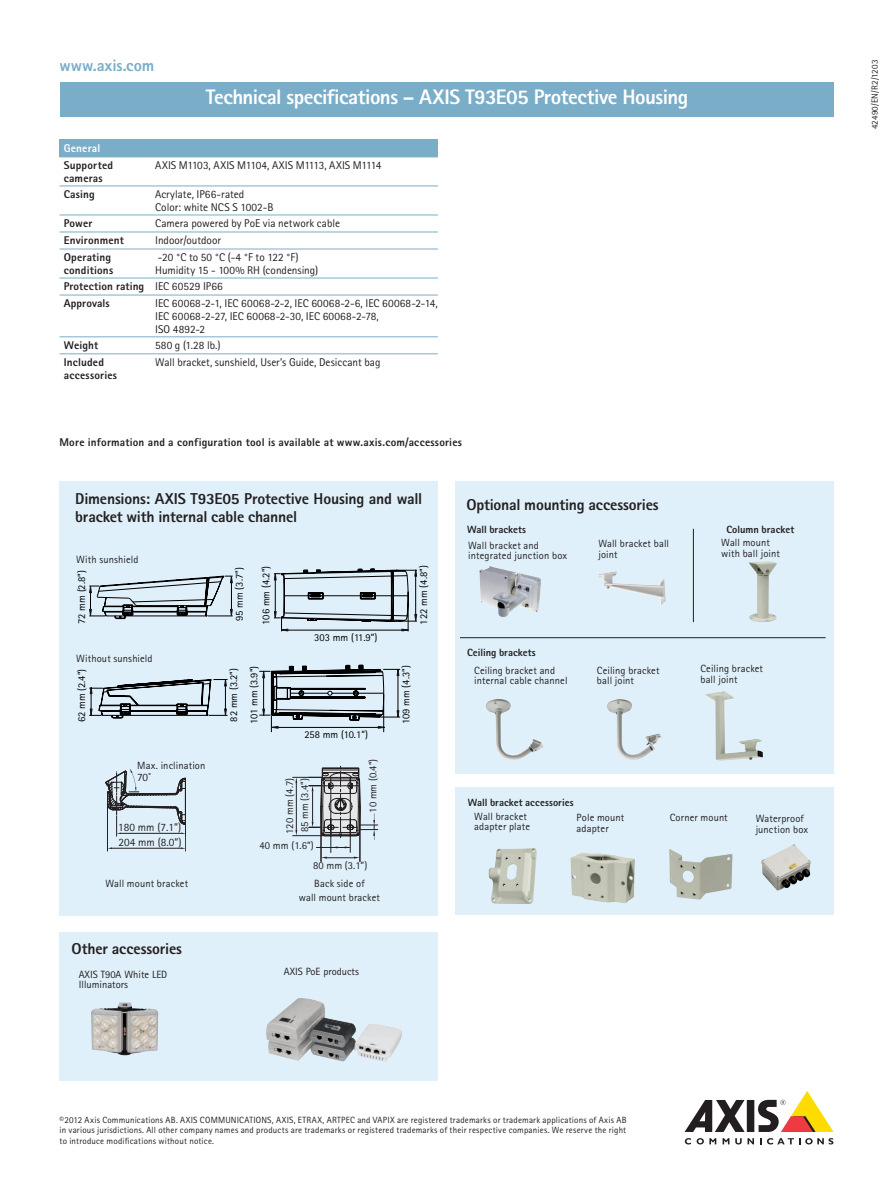
<style>
.page{position:relative;width:893px;height:1191px;background:#fff}
.page>*{position:absolute;margin:0;border:0;box-sizing:border-box;transform-origin:0 0}
.t1{font:800 21px "Rotis Sans Serif Pro";letter-spacing:-.025em;color:#fff}
.t2{font:800 16.5px "Rotis Sans Serif Pro";letter-spacing:-.005em;color:#7aadc8}
.t3{font:800 15.75px/18px "Rotis Sans Serif Pro";letter-spacing:-.01em;color:#231f20}
.t4{font:11.25px/12.8px "Rotis Sans Serif Pro";color:#231f20}
.t5{font:800 11.25px/12.8px "Rotis Sans Serif Pro";letter-spacing:.015em;color:#231f20}
.t6{font:11.25px "Rotis Sans Serif Pro";letter-spacing:-.02em;color:#231f20}
.t7{font:800 11.25px "Rotis Sans Serif Pro";letter-spacing:.015em;color:#fff}
.t8{font:10.65px/15px "Rotis Sans Serif Pro";color:#231f20}
.t9{font:10.5px/10.5px "Rotis Sans Serif Pro";letter-spacing:.01em;color:#231f20}
.t10{font:10.5px/20.5px "Rotis Sans Serif Pro";color:#000}
.t11{font:800 10.5px "Rotis Sans Serif Pro";letter-spacing:.005em;color:#231f20}
.t12{font:9px/10.8px "Rotis Sans Serif Pro";letter-spacing:.02em;color:#231f20;text-align:justify}
.s1{font-weight:400}
</style>
<div class="page">
<div style="left:747px;top:1100px;width:7px;height:32px;background:#231f20"></div>
<svg style="left:685px;top:1100px;width:60px;height:32px"></svg>
<svg style="left:758px;top:1091px;width:75px;height:41px"></svg>
<svg style="left:685px;top:1138px;width:6px;height:6px"></svg>
<svg style="left:697px;top:1138px;width:19px;height:6px"></svg>
<svg style="left:723px;top:1138px;width:6px;height:6px"></svg>
<svg style="left:735px;top:1138px;width:19px;height:6px"></svg>
<svg style="left:760px;top:1138px;width:73px;height:6px"></svg>
<div style="left:60px;top:82px;width:773px;height:34px;background:#7aadc8"></div>
<div style="left:60px;top:140px;width:378px;height:17px;background:#7aadc8"></div>
<svg style="left:60px;top:185px;width:378px;height:170px"></svg>
<hr style="left:60px;top:157px;width:95px;height:1px;background:#7aadc8">
<hr style="left:155px;top:157px;width:283px;height:1px;background:#7aadc8">
<hr style="left:60px;top:186px;width:95px;height:1px;background:#7aadc8">
<hr style="left:155px;top:186px;width:283px;height:1px;background:#7aadc8">
<hr style="left:60px;top:215px;width:95px;height:1px;background:#7aadc8">
<hr style="left:155px;top:215px;width:283px;height:1px;background:#7aadc8">
<hr style="left:60px;top:232px;width:95px;height:1px;background:#7aadc8">
<hr style="left:155px;top:232px;width:283px;height:1px;background:#7aadc8">
<hr style="left:60px;top:249px;width:95px;height:1px;background:#7aadc8">
<hr style="left:155px;top:249px;width:283px;height:1px;background:#7aadc8">
<hr style="left:60px;top:278px;width:95px;height:1px;background:#7aadc8">
<hr style="left:155px;top:278px;width:283px;height:1px;background:#7aadc8">
<hr style="left:60px;top:295px;width:95px;height:1px;background:#7aadc8">
<hr style="left:155px;top:295px;width:283px;height:1px;background:#7aadc8">
<hr style="left:60px;top:336px;width:95px;height:1px;background:#7aadc8">
<hr style="left:155px;top:336px;width:283px;height:1px;background:#7aadc8">
<hr style="left:60px;top:353px;width:95px;height:1px;background:#7aadc8">
<hr style="left:155px;top:353px;width:283px;height:1px;background:#7aadc8">
<div style="left:60px;top:481px;width:378px;height:434px;background:#dff0fa"></div>
<div style="left:455px;top:481px;width:378px;height:292px;background:#dff0fa"></div>
<div style="left:455px;top:787px;width:378px;height:128px;background:#dff0fa"></div>
<div style="left:60px;top:932px;width:378px;height:149px;background:#dff0fa"></div>
<hr style="left:460px;top:637px;width:366px;height:1px;background:#231f20">
<img style="left:607px;top:699px;width:55px;height:61px">
<img style="left:705px;top:691px;width:58px;height:70px">
<img style="left:749px;top:561px;width:28px;height:61px">
<img style="left:479px;top:566px;width:62px;height:51px">
<img style="left:485px;top:699px;width:58px;height:61px">
<img style="left:598px;top:571px;width:68px;height:34px">
<img style="left:761px;top:844px;width:50px;height:46px">
<img style="left:669px;top:849px;width:64px;height:50px">
<img style="left:570px;top:852px;width:65px;height:51px">
<img style="left:488px;top:848px;width:49px;height:56px">
<img style="left:91px;top:1002px;width:67px;height:53px">
<img style="left:266px;top:998px;width:136px;height:64px">
<hr style="left:693px;top:529px;width:1px;height:93px;background:#231f20">
<svg style="left:89px;top:568px;width:328px;height:64px"></svg>
<svg style="left:89px;top:664px;width:311px;height:68px"></svg>
<hr style="left:293px;top:835px;width:32px;height:1px;background:#231f20">
<hr style="left:293px;top:777px;width:32px;height:1px;background:#231f20">
<svg style="left:295px;top:777px;width:2px;height:58px"></svg>
<hr style="left:325px;top:857px;width:30px;height:1px;background:#231f20">
<hr style="left:316px;top:847px;width:34px;height:1px;background:#231f20">
<hr style="left:321px;top:806px;width:1px;height:55px;background:#231f20">
<hr style="left:360px;top:806px;width:1px;height:55px;background:#231f20">
<hr style="left:331px;top:794px;width:1px;height:58px;background:#231f20">
<hr style="left:350px;top:778px;width:1px;height:74px;background:#231f20">
<svg style="left:309px;top:766px;width:69px;height:74px"></svg>
<svg style="left:105px;top:769px;width:81px;height:82px"></svg>
<h2 class="t2" style="left:60px;top:55px;width:96px">www.axis.com</h2>
<h1 class="t1" style="left:206px;top:84px;width:484px">Technical specifications – AXIS T93E05 Protective Housing</h1>
<p class="t7" style="left:64px;top:141px;width:38px">General</p>
<p class="t5" style="left:64px;top:159px;width:51px">Supported cameras</p>
<p class="t6" style="left:155px;top:158px;width:228px">AXIS M1103, AXIS M1104, AXIS M1113, AXIS M1114</p>
<p class="t5" style="left:64px;top:188px;width:33px">Casing</p>
<p class="t4" style="left:155px;top:188px;width:120px">Acrylate, IP66-rated<br>Color: white NCS S 1002-B</p>
<p class="t5" style="left:64px;top:217px;width:30px">Power</p>
<p class="t4" style="left:155px;top:217px;width:186px">Camera powered by PoE via network cable</p>
<p class="t5" style="left:64px;top:234px;width:62px">Environment</p>
<p class="t4" style="left:155px;top:234px;width:67px">Indoor/outdoor</p>
<p class="t5" style="left:64px;top:251px;width:51px">Operating conditions</p>
<p class="t4" style="left:155px;top:251px;width:165px">-20 °C to 50 °C (-4 °F to 122 °F)<br>Humidity 15 - 100% RH (condensing)</p>
<p class="t5" style="left:64px;top:278px;width:161px;line-height:17px">Protection rating <span class="s1">IEC 60529 IP66<br></span>Approvals</p>
<p class="t4" style="left:155px;top:297px;width:284px">IEC 60068-2-1, IEC 60068-2-2, IEC 60068-2-6, IEC 60068-2-14,<br>IEC 60068-2-27, IEC 60068-2-30, IEC 60068-2-78,<br>ISO 4892-2</p>
<p class="t5" style="left:64px;top:338px;width:36px">Weight</p>
<p class="t4" style="left:155px;top:339px;width:67px">580 g (1.28 lb.)</p>
<p class="t5" style="left:64px;top:355px;width:55px">Included accessories</p>
<p class="t4" style="left:155px;top:356px;width:227px">Wall bracket, sunshield, User’s Guide, Desiccant bag</p>
<p class="t5" style="left:60px;top:435px;width:404px">More information and a configuration tool is available at www.axis.com/accessories</p>
<h3 class="t3" style="left:75px;top:490px;width:348px">Dimensions: AXIS T93E05 Protective Housing and wall bracket with internal cable channel</h3>
<p class="t9" style="left:76px;top:554px;width:64px">With sunshield</p>
<p class="t10" style="left:71px;top:624px;width:55px;rotate:-90deg">72 mm (2.8”)</p>
<p class="t10" style="left:229px;top:621px;width:55px;rotate:-90deg">95 mm (3.7”)</p>
<p class="t10" style="left:414px;top:624px;width:61px;rotate:-90deg">122 mm (4.8”)</p>
<p class="t10" style="left:314px;top:627px;width:65px">303 mm (11.9”)</p>
<p class="t10" style="left:396px;top:724px;width:60px;rotate:-90deg">109 mm (4.3”)</p>
<p class="t10" style="left:304px;top:724px;width:65px">258 mm (10.1”)</p>
<p class="t10" style="left:256px;top:624px;width:60px;rotate:-90deg">106 mm (4.2”)</p>
<p class="t9" style="left:76px;top:653px;width:78px">Without sunshield</p>
<p class="t10" style="left:223px;top:724px;width:59px;rotate:-90deg">82 mm (3.2”)<br>101 mm (3.9”)</p>
<p class="t10" style="left:71px;top:722px;width:55px;rotate:-90deg">62 mm (2.4”)</p>
<h3 class="t3" style="left:466px;top:495px;width:194px">Optional mounting accessories</h3>
<p class="t11" style="left:467px;top:522px;width:61px">Wall brackets</p>
<p class="t9" style="left:468px;top:540px;width:101px">Wall bracket and integrated junction box</p>
<p class="t9" style="left:598px;top:538px;width:72px">Wall bracket ball joint</p>
<p class="t11" style="left:467px;top:646px;width:70px">Ceiling brackets</p>
<p class="t9" style="left:474px;top:665px;width:95px">Ceiling bracket and internal cable channel</p>
<p class="t9" style="left:597px;top:665px;width:64px">Ceiling bracket ball joint</p>
<p class="t11" style="left:726px;top:522px;width:69px">Column bracket</p>
<p class="t9" style="left:721px;top:537px;width:60px">Wall mount with ball joint</p>
<p class="t9" style="left:700px;top:663px;width:64px">Ceiling bracket ball joint</p>
<p class="t9" style="left:137px;top:760px;width:70px">Max. inclination</p>
<p class="t4" style="left:137px;top:771px;width:16px">70˚</p>
<p class="t4" style="left:118px;top:819px;width:65px;line-height:15.3px">180 mm (7.1”)<br>204 mm (8.0”)</p>
<p class="t8" style="left:282px;top:834px;width:57px;rotate:-90deg">120 mm (4.7)<br>85 mm (3.4”)</p>
<p class="t8" style="left:260px;top:838px;width:56px">40 mm (1.6”)</p>
<p class="t8" style="left:366px;top:812px;width:56px;rotate:-90deg">10 mm (0.4”)</p>
<p class="t8" style="left:313px;top:858px;width:56px">80 mm (3.1”)</p>
<p class="t9" style="left:105px;top:878px;width:84px">Wall mount bracket</p>
<p class="t9" style="left:299px;top:877px;width:83px;line-height:13.5px;text-align:center">Back side of<br>wall mount bracket</p>
<h3 class="t3" style="left:72px;top:939px;width:112px">Other accessories</h3>
<p class="t9" style="left:79px;top:969px;width:90px">AXIS T90A White LED<br>Illuminators</p>
<p class="t9" style="left:284px;top:966px;width:77px">AXIS PoE products</p>
<p class="t11" style="left:468px;top:795px;width:107px">Wall bracket accessories</p>
<p class="t9" style="left:474px;top:811px;width:57px">Wall bracket adapter plate</p>
<p class="t9" style="left:577px;top:812px;width:49px">Pole mount adapter</p>
<p class="t9" style="left:670px;top:812px;width:60px">Corner mount</p>
<p class="t9" style="left:756px;top:813px;width:54px">Waterproof junction box</p>
<p class="t12" style="left:60px;top:1114px;width:568px">©2012 Axis Communications AB. AXIS COMMUNICATIONS, AXIS, ETRAX, ARTPEC and VAPIX are registered trademarks or trademark applications of Axis AB in various jurisdictions. All other company names and products are trademarks or registered trademarks of their respective companies. We reserve the right to introduce modifications without notice.</p>
<p class="t12" style="left:869px;top:129px;width:71px;rotate:-90deg">42490/EN/R2/1203</p>
</div>
